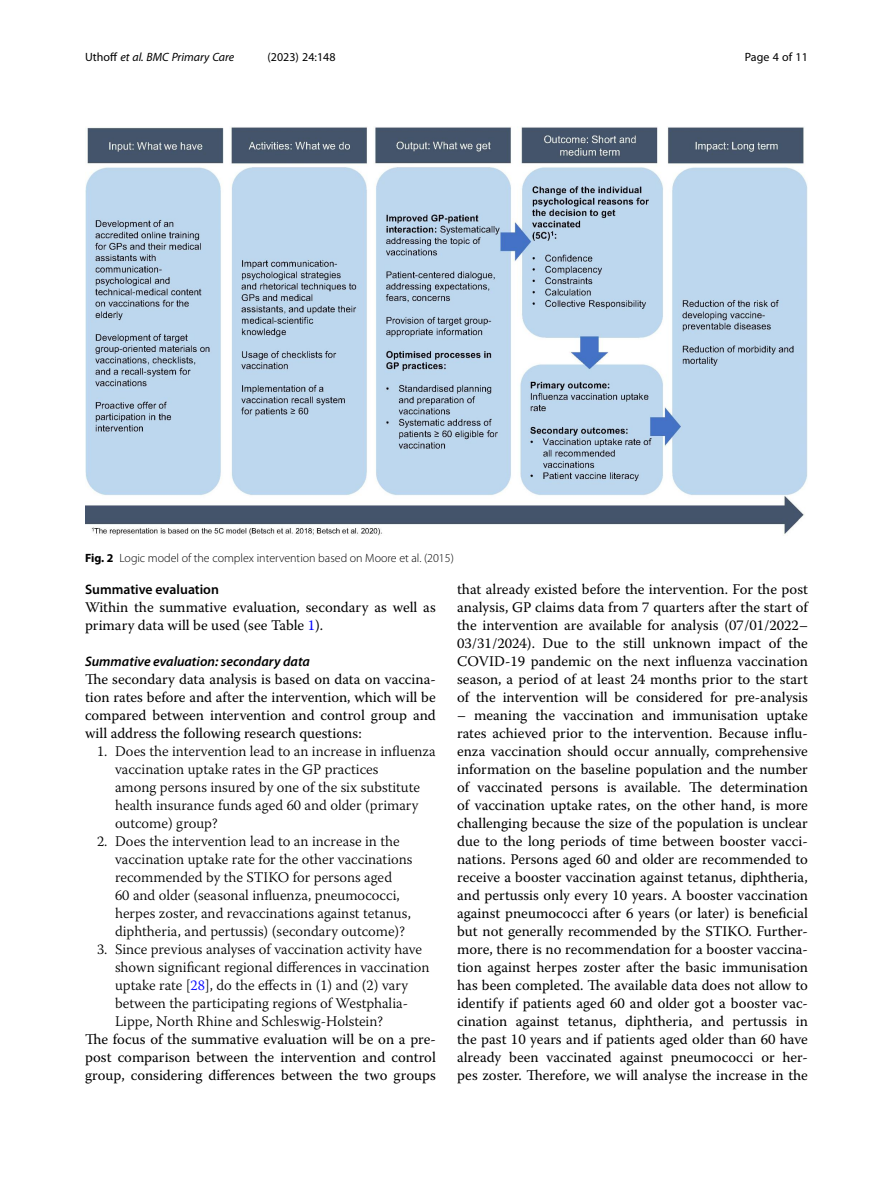
<style>
.page{position:relative;width:893px;height:1191px;background:#fff}
.page>*{position:absolute;margin:0;border:0;box-sizing:border-box;transform-origin:0 0}
.Body_Text{font:14.7px/18px "Warnock Pro";color:#000;text-align:justify}
.Ordered_L1_Middle{font:300 14.7px/18px "Warnock Pro";color:#000}
.Ordered_L1_Last{font:300 14.7px/18px "Warnock Pro";color:#000}
.Ordered_L1_First{font:300 14.7px/18px "Warnock Pro";color:#000}
.Head_3{font:italic 600 13.8px "Myriad Pro";color:#000}
.Head_2{font:600 13.8px "Myriad Pro";color:#000}
.Figure_Caption{font:300 12px "Myriad Pro";color:#000}
.t1{font:italic 12px "Myriad Pro";color:#000}
.t2{font:12px "Myriad Pro";color:#000}
.s1{font-style:normal}
.s2{font-weight:700}
.s3{color:#00f}
</style>
<div class="page">
<img style="left:85px;top:127px;width:723px;height:408px">
<p class="t1" style="left:85px;top:50px;width:151px"><span class="s1">Uthoff</span> et al. BMC Primary Care</p>
<p class="t2" style="left:267px;top:50px;width:70px">(2023) 24:148</p>
<p class="t2" style="left:745px;top:50px;width:65px">Page 4 of 11</p>
<p class="Figure_Caption" style="left:85px;top:551px;width:370px"><span class="s2">Fig. 2</span> Logic model of the complex intervention based on Moore et al. (2015)</p>
<p class="Head_2" style="left:85px;top:581px;width:135px">Summative evaluation</p>
<p class="Body_Text" style="left:85px;top:598px;width:352px">Within the summative evaluation, secondary as well as primary data will be used (see Table <span class="s3">1</span>).</p>
<p class="Head_3" style="left:85px;top:653px;width:226px">Summative evaluation: secondary data</p>
<p class="Body_Text" style="left:85px;top:670px;width:352px">The secondary data analysis is based on data on vaccina&shy;tion rates before and after the intervention, which will be compared between intervention and control group and will address the following research questions:</p>
<p class="Ordered_L1_First" style="left:115px;top:742px;width:322px;text-indent:-18px">1. Does the intervention lead to an increase in influenza vaccination uptake rates in the GP practices<br>among persons insured by one of the six substitute health insurance funds aged 60 and older (primary outcome) group?</p>
<p class="Ordered_L1_Middle" style="left:115px;top:832px;width:299px;text-indent:-18px">2. Does the intervention lead to an increase in the vaccination uptake rate for the other vaccinations recommended by the STIKO for persons aged<br>60 and older (seasonal influenza, pneumococci, herpes zoster, and revaccinations against tetanus, diphtheria, and pertussis) (secondary outcome)?</p>
<p class="Ordered_L1_Last" style="left:115px;top:940px;width:316px;text-indent:-18px">3. Since previous analyses of vaccination activity have shown significant regional differences in vaccination uptake rate [<span class="s3">28</span>], do the effects in (1) and (2) vary between the participating regions of Westphalia-Lippe, North Rhine and Schleswig-Holstein?</p>
<p class="Body_Text" style="left:85px;top:1030px;width:352px">The focus of the summative evaluation will be on a pre&shy;post comparison between the intervention and control group, considering differences between the two groups</p>
<p class="Body_Text" style="left:457px;top:580px;width:352px">that already existed before the intervention. For the post analysis, GP claims data from 7 quarters after the start of the intervention are available for analysis (07/01/2022– 03/31/2024). Due to the still unknown impact of the COVID-19 pandemic on the next influenza vaccination season, a period of at least 24 months prior to the start of the intervention will be considered for pre-analysis</p>
<p class="Body_Text" style="left:457px;top:706px;width:352px">– meaning the vaccination and immunisation uptake rates achieved prior to the intervention. Because influ&shy;enza vaccination should occur annually, comprehensive information on the baseline population and the number of vaccinated persons is available. The determination of vaccination uptake rates, on the other hand, is more challenging because the size of the population is unclear due to the long periods of time between booster vacci&shy;nations. Persons aged 60 and older are recommended to receive a booster vaccination against tetanus, diphtheria, and pertussis only every 10 years. A booster vaccination against pneumococci after 6 years (or later) is beneficial but not generally recommended by the STIKO. Further&shy;more, there is no recommendation for a booster vaccina&shy;tion against herpes zoster after the basic immunisation has been completed. The available data does not allow to identify if patients aged 60 and older got a booster vac&shy;cination against tetanus, diphtheria, and pertussis in the past 10 years and if patients aged older than 60 have already been vaccinated against pneumococci or her&shy;pes zoster. Therefore, we will analyse the increase in the</p>
</div>
